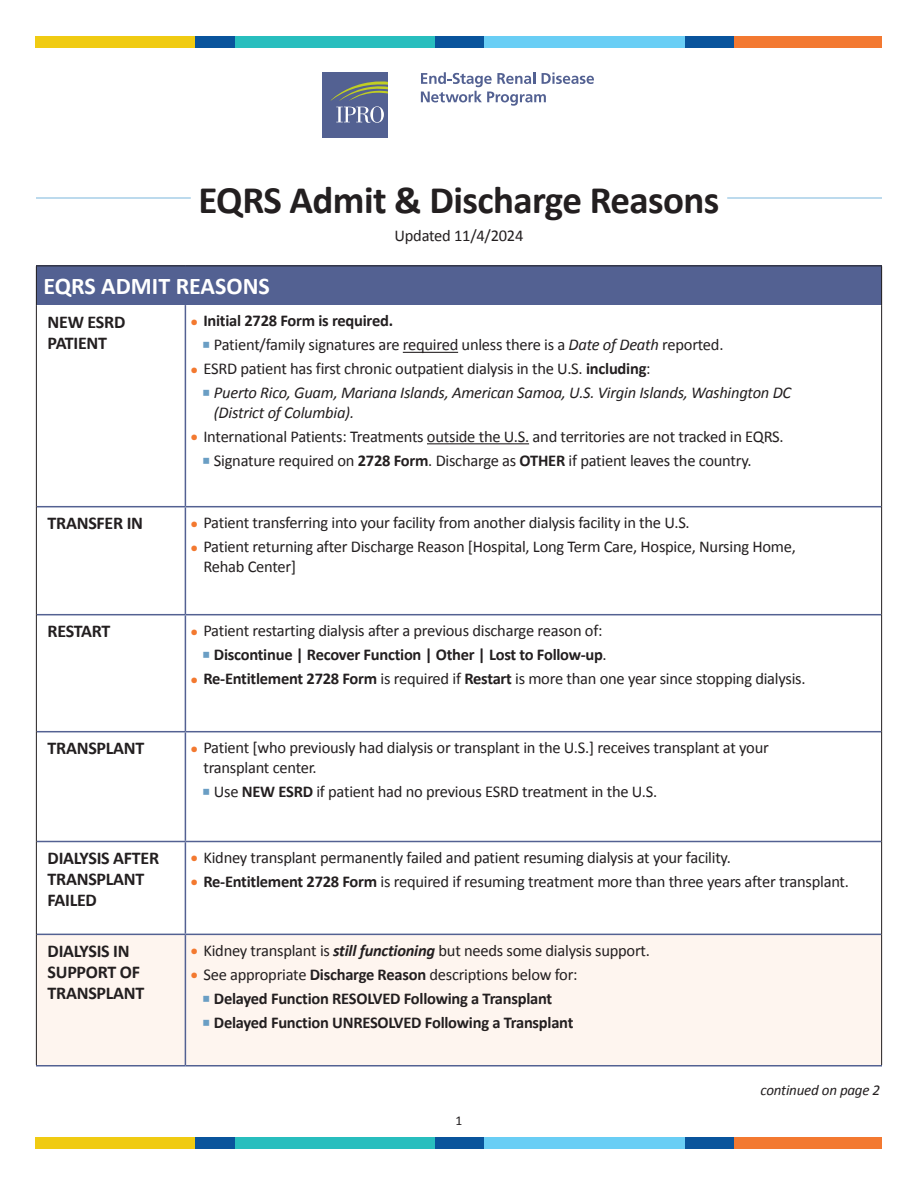
<style>
.page{position:relative;width:918px;height:1188px;background:#fff}
.page>*{position:absolute;margin:0;border:0;box-sizing:border-box;transform-origin:0 0}
.t1{font:700 39px "Calibri";letter-spacing:-.015em;color:#231f20}
.Table-2_Header{font:700 24px "Calibri";color:#fff}
.Table_2_Body{font:700 18px/21px "Calibri";letter-spacing:-.015em;color:#231f20}
.t2{font:16.5px/19.5px "Calibri";letter-spacing:-.015em;color:#231f20}
.t3{font:700 16.5px "Calibri";letter-spacing:-.015em;color:#231f20}
.t4{font:italic 16.5px/19.5px "Calibri";letter-spacing:-.015em;color:#231f20}
.t5{font:italic 15px "Calibri";letter-spacing:-.015em;color:#231f20}
.t6{font:13.5px "Calibri";color:#231f20}
.s1{font-weight:400;font-size:18px;color:#f37930}
.s2{font-size:25.5px;color:#6a9ec4}
.s3{font-style:italic}
.s4{font-size:18px;color:#f37930}
.s5{font-weight:700}
.s6{font-style:normal;font-size:25.5px;color:#6a9ec4}
.s7{font-weight:400;font-size:25.5px;color:#6a9ec4}
.s8{font-weight:400}
.s9{font-weight:700;font-style:italic}
</style>
<div class="page">
<div style="left:36px;top:36px;width:159px;height:12px;background:#f0cb12"></div>
<div style="left:734px;top:36px;width:148px;height:12px;background:#f37931"></div>
<div style="left:195px;top:36px;width:49px;height:12px;background:#09549c"></div>
<div style="left:235px;top:36px;width:200px;height:12px;background:#28bebe"></div>
<div style="left:435px;top:36px;width:49px;height:12px;background:#09549c"></div>
<div style="left:484px;top:36px;width:201px;height:12px;background:#69cef5"></div>
<div style="left:685px;top:36px;width:49px;height:12px;background:#09549c"></div>
<div style="left:36px;top:1137px;width:159px;height:12px;background:#f0cb12"></div>
<div style="left:734px;top:1137px;width:148px;height:12px;background:#f37931"></div>
<div style="left:195px;top:1137px;width:49px;height:12px;background:#09549c"></div>
<div style="left:235px;top:1137px;width:200px;height:12px;background:#28bebe"></div>
<div style="left:435px;top:1137px;width:49px;height:12px;background:#09549c"></div>
<div style="left:484px;top:1137px;width:201px;height:12px;background:#69cef5"></div>
<div style="left:685px;top:1137px;width:49px;height:12px;background:#09549c"></div>
<div style="left:36px;top:266px;width:846px;height:39px;background:#536192"></div>
<svg style="left:37px;top:305px;width:844px;height:629px"></svg>
<div style="left:37px;top:935px;width:844px;height:130px;background:#fef5ef"></div>
<hr style="left:185px;top:305px;width:1px;height:201px;background:#536192">
<hr style="left:37px;top:506px;width:148px;height:1px;background:#536192">
<hr style="left:185px;top:506px;width:696px;height:1px;background:#536192">
<hr style="left:185px;top:507px;width:1px;height:107px;background:#536192">
<hr style="left:37px;top:614px;width:148px;height:1px;background:#536192">
<hr style="left:185px;top:614px;width:696px;height:1px;background:#536192">
<hr style="left:185px;top:615px;width:1px;height:116px;background:#536192">
<hr style="left:37px;top:731px;width:148px;height:1px;background:#536192">
<hr style="left:185px;top:731px;width:696px;height:1px;background:#536192">
<hr style="left:185px;top:732px;width:1px;height:109px;background:#536192">
<hr style="left:37px;top:841px;width:148px;height:1px;background:#536192">
<hr style="left:185px;top:841px;width:696px;height:1px;background:#536192">
<hr style="left:185px;top:842px;width:1px;height:92px;background:#536192">
<hr style="left:37px;top:934px;width:148px;height:1px;background:#536192">
<hr style="left:185px;top:934px;width:696px;height:1px;background:#536192">
<hr style="left:185px;top:935px;width:1px;height:130px;background:#536192">
<hr style="left:36px;top:1065px;width:149px;height:1px;background:#536192">
<hr style="left:185px;top:1065px;width:697px;height:1px;background:#536192">
<hr style="left:36px;top:305px;width:1px;height:202px;background:#231f20">
<hr style="left:881px;top:305px;width:1px;height:202px;background:#231f20">
<hr style="left:36px;top:507px;width:1px;height:108px;background:#231f20">
<hr style="left:881px;top:507px;width:1px;height:108px;background:#231f20">
<hr style="left:36px;top:615px;width:1px;height:117px;background:#231f20">
<hr style="left:881px;top:615px;width:1px;height:117px;background:#231f20">
<hr style="left:36px;top:732px;width:1px;height:110px;background:#231f20">
<hr style="left:881px;top:732px;width:1px;height:110px;background:#231f20">
<hr style="left:36px;top:841px;width:1px;height:93px;background:#231f20">
<hr style="left:881px;top:841px;width:1px;height:93px;background:#231f20">
<hr style="left:36px;top:934px;width:1px;height:131px;background:#231f20">
<hr style="left:881px;top:934px;width:1px;height:131px;background:#231f20">
<hr style="left:36px;top:266px;width:149px;height:1px;background:#231f20">
<hr style="left:36px;top:266px;width:1px;height:39px;background:#231f20">
<hr style="left:185px;top:266px;width:697px;height:1px;background:#231f20">
<hr style="left:881px;top:266px;width:1px;height:39px;background:#231f20">
<hr style="left:403px;top:352px;width:55px;height:1px;background:#231f20">
<hr style="left:427px;top:443px;width:102px;height:1px;background:#231f20">
<div style="left:323px;top:73px;width:65px;height:65px;background:#536192"></div>
<svg style="left:330px;top:81px;width:58px;height:42px"></svg>
<svg style="left:421px;top:72px;width:173px;height:34px"></svg>
<hr style="left:36px;top:197px;width:155px;height:2px;background:#a7cfe8">
<hr style="left:727px;top:197px;width:155px;height:2px;background:#a7cfe8">
<h1 class="t1" style="left:199px;top:172px;width:522px">EQRS Admit &amp; Discharge Reasons</h1>
<h1 class="t2" style="left:395px;top:226px;width:130px">Updated 11/4/2024</h1>
<p class="Table-2_Header" style="left:44px;top:270px;width:228px">EQRS ADMIT REASONS</p>
<p class="Table_2_Body" style="left:48px;top:311px;width:79px">NEW ESRD<br>PATIENT</p>
<p class="t3" style="left:190px;top:309px;width:205px"><span class="s1">•</span> Initial 2728 Form is required.</p>
<p class="t2" style="left:202px;top:335px;width:523px"><span class="s2">▪</span> Patient/family signatures are required unless there is a <span class="s3">Date of Death</span> reported.</p>
<p class="t2" style="left:190px;top:359px;width:462px"><span class="s4">•</span> ESRD patient has first chronic outpatient dialysis in the U.S. <span class="s5">including</span>:</p>
<p class="t4" style="left:214px;top:383px;width:579px;text-indent:-12px"><span class="s6">▪</span> Puerto Rico, Guam, Mariana Islands, American Samoa, U.S. Virgin Islands, Washington DC (District of Columbia).</p>
<p class="t2" style="left:190px;top:426px;width:595px"><span class="s4">•</span> International Patients: Treatments outside the U.S. and territories are not tracked in EQRS.</p>
<p class="t2" style="left:202px;top:450px;width:551px"><span class="s2">▪</span> Signature required on <span class="s5">2728 Form</span>. Discharge as <span class="s5">OTHER</span> if patient leaves the country.</p>
<p class="Table_2_Body" style="left:48px;top:512px;width:97px">TRANSFER IN</p>
<p class="t2" style="left:190px;top:512px;width:501px"><span class="s4">•</span> Patient transferring into your facility from another dialysis facility in the U.S.</p>
<p class="t2" style="left:203px;top:536px;width:594px;text-indent:-14px"><span class="s4">•</span> Patient returning after Discharge Reason [Hospital, Long Term Care, Hospice, Nursing Home,<br>Rehab Center]</p>
<p class="Table_2_Body" style="left:48px;top:620px;width:64px">RESTART</p>
<p class="t2" style="left:190px;top:620px;width:414px"><span class="s4">•</span> Patient restarting dialysis after a previous discharge reason of:</p>
<p class="t3" style="left:202px;top:643px;width:406px"><span class="s7">▪</span> Discontinue | Recover Function | Other | Lost to Follow-up<span class="s8">.</span></p>
<p class="t2" style="left:190px;top:668px;width:617px"><span class="s4">•</span> <span class="s5">Re-Entitlement 2728 Form</span> is required if <span class="s5">Restart</span> is more than one year since stopping dialysis.</p>
<p class="Table_2_Body" style="left:48px;top:737px;width:98px">TRANSPLANT</p>
<p class="t2" style="left:203px;top:737px;width:567px;text-indent:-14px"><span class="s4">•</span> Patient [who previously had dialysis or transplant in the U.S.] receives transplant at your transplant center.</p>
<p class="t2" style="left:202px;top:781px;width:457px"><span class="s2">▪</span> Use <span class="s5">NEW ESRD</span> if patient had no previous ESRD treatment in the U.S.</p>
<p class="Table_2_Body" style="left:48px;top:847px;width:113px">DIALYSIS AFTER<br>TRANSPLANT<br>FAILED</p>
<p class="t2" style="left:190px;top:847px;width:543px"><span class="s4">•</span> Kidney transplant permanently failed and patient resuming dialysis at your facility.</p>
<p class="t2" style="left:190px;top:871px;width:661px"><span class="s4">•</span> <span class="s5">Re-Entitlement 2728 Form</span> is required if resuming treatment more than three years after transplant.</p>
<p class="Table_2_Body" style="left:48px;top:940px;width:98px">DIALYSIS IN<br>SUPPORT OF<br>TRANSPLANT</p>
<p class="t2" style="left:190px;top:940px;width:462px"><span class="s4">•</span> Kidney transplant is <span class="s9">still functioning</span> but needs some dialysis support.</p>
<p class="t2" style="left:190px;top:964px;width:389px"><span class="s4">•</span> See appropriate <span class="s5">Discharge Reason</span> descriptions below for:</p>
<p class="t3" style="left:202px;top:987px;width:352px"><span class="s7">▪</span> Delayed Function RESOLVED Following a Transplant</p>
<p class="t3" style="left:202px;top:1011px;width:373px"><span class="s7">▪</span> Delayed Function UNRESOLVED Following a Transplant</p>
<p class="t6" style="left:456px;top:1111px;width:8px">1</p>
<p class="t5" style="left:761px;top:1079px;width:121px">continued on page 2</p>
</div>
